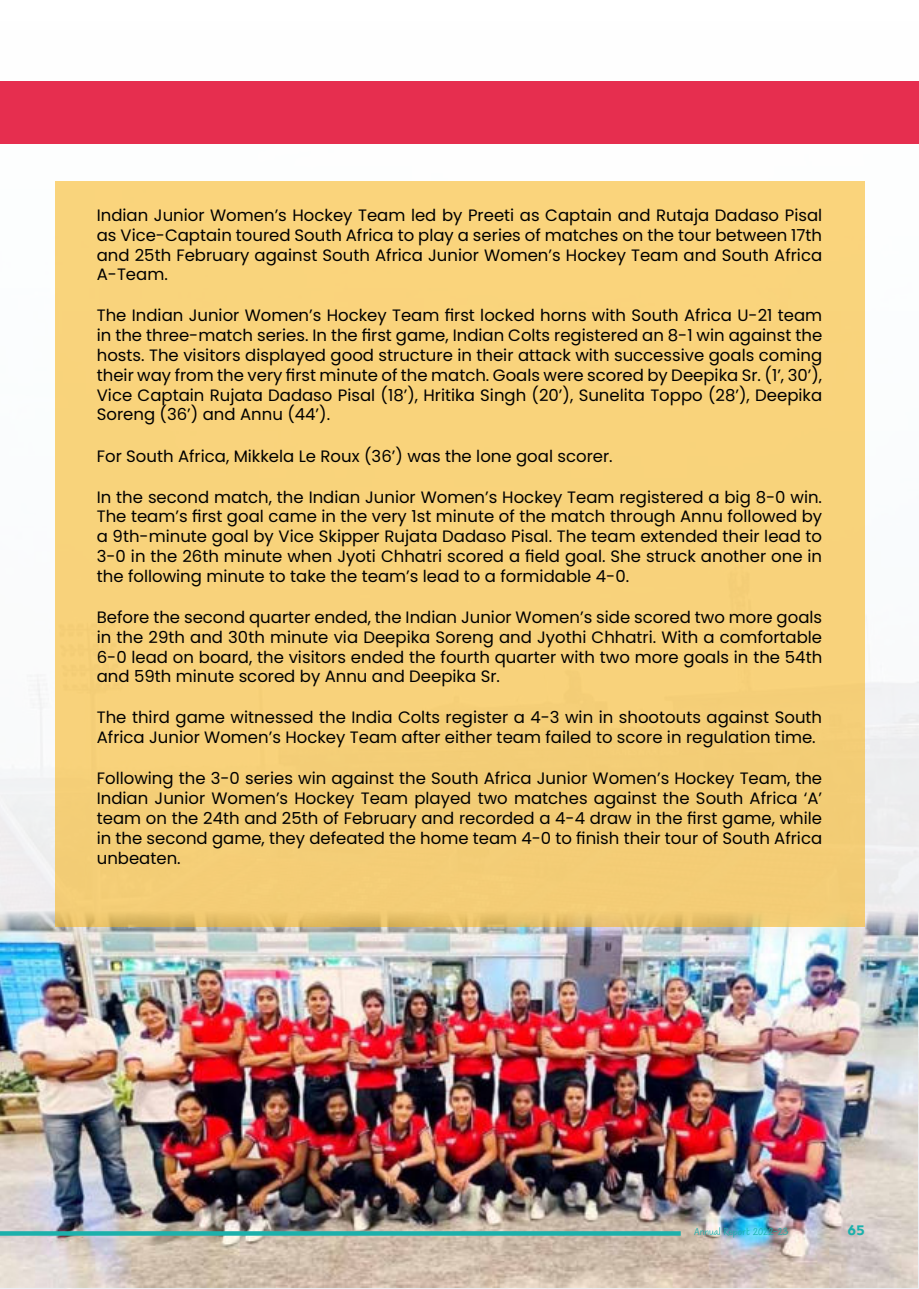
<style>
.page{position:relative;width:919px;height:1289px;background:#fff}
.page>*{position:absolute;margin:0;border:0;box-sizing:border-box;transform-origin:0 0}
.t1{font:16.5px/19.8px "Poppins";color:#000;text-align:justify}
.t2{font:700 15px "Arboria";color:#1cb0ab}
.t3{font:12px "Maku";color:#1cb0ab}
</style>
<div class="page">
<img style="left:0;top:81px;width:918px;height:1207px">
<img style="left:0;top:893px;width:917px;height:394px">
<div style="left:0;top:82px;width:918px;height:62px;background:#e62e4f"></div>
<svg style="left:0;top:1231px;width:680px;height:4px;fill:#1cb0ab"></svg>
<div style="left:55px;top:181px;width:809px;height:745px;background:#f8d37b"></div>
<p class="t1" style="left:97px;top:205px;width:726px">Indian Junior Women’s Hockey Team led by Preeti as Captain and Rutaja Dadaso Pisal as Vice-Captain toured South Africa to play a series of matches on the tour between 17th and 25th February against South Africa Junior Women’s Hockey Team and South Africa A-Team.</p>
<p class="t1" style="left:97px;top:306px;width:727px">The Indian Junior Women’s Hockey Team first locked horns with South Africa U-21 team in the three-match series. In the first game, Indian Colts registered an 8-1 win against the hosts. The visitors displayed good structure in their attack with successive goals coming their way from the very first minute of the match. Goals were scored by Deepika Sr. (1’, 30’), Vice Captain Rujata Dadaso Pisal (18’), Hritika Singh (20’), Sunelita Toppo (28’), Deepika Soreng (36’) and Annu (44’).</p>
<p class="t1" style="left:97px;top:446px;width:517px">For South Africa, Mikkela Le Roux (36’) was the lone goal scorer.</p>
<p class="t1" style="left:97px;top:487px;width:726px">In the second match, the Indian Junior Women’s Hockey Team registered a big 8-0 win.<br>The team’s first goal came in the very 1st minute of the match through Annu followed by a 9th-minute goal by Vice Skipper Rujata Dadaso Pisal. The team extended their lead to 3-0 in the 26th minute when Jyoti Chhatri scored a field goal. She struck another one in the following minute to take the team’s lead to a formidable 4-0.</p>
<p class="t1" style="left:97px;top:607px;width:727px">Before the second quarter ended, the Indian Junior Women’s side scored two more goals in the 29th and 30th minute via Deepika Soreng and Jyothi Chhatri. With a comfortable 6-0 lead on board, the visitors ended the fourth quarter with two more goals in the 54th and 59th minute scored by Annu and Deepika Sr.</p>
<p class="t1" style="left:97px;top:708px;width:726px">The third game witnessed the India Colts register a 4-3 win in shootouts against South<br>Africa Junior Women’s Hockey Team after either team failed to score in regulation time.</p>
<p class="t1" style="left:97px;top:768px;width:726px">Following the 3-0 series win against the South Africa Junior Women’s Hockey Team, the Indian Junior Women’s Hockey Team played two matches against the South Africa ‘A’ team on the 24th and 25th of February and recorded a 4-4 draw in the first game, while in the second game, they defeated the home team 4-0 to finish their tour of South Africa unbeaten.</p>
<p class="t3" style="left:694px;top:1226px;width:95px">Annual Report 2022-23</p>
<p class="t2" style="left:847px;top:1223px;width:19px">65</p>
</div>
